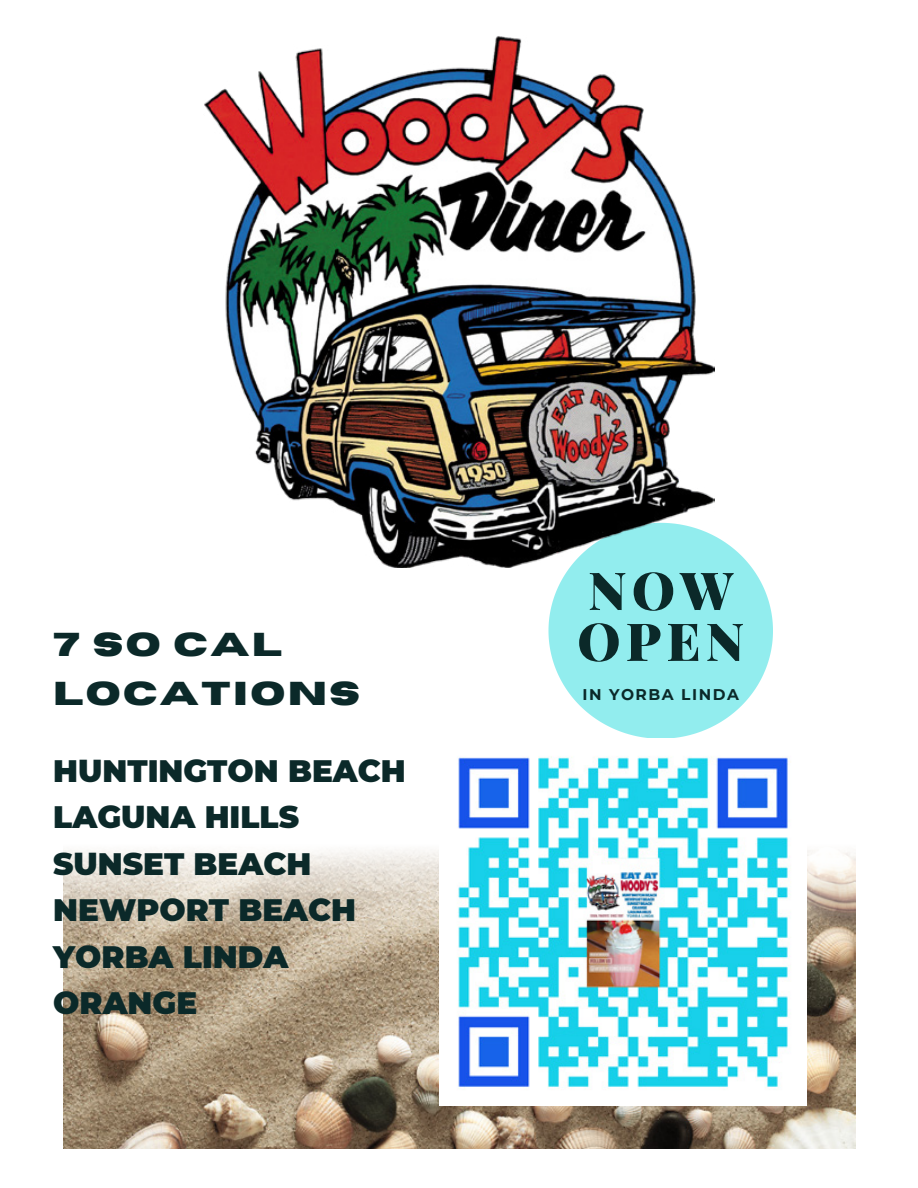
<style>
.page{position:relative;width:918px;height:1188px;background:#fff}
.page>*{position:absolute;margin:0;border:0;box-sizing:border-box;transform-origin:0 0}
.t1{font:900 52.35px/51px "Playfair Display";letter-spacing:.1em;color:#0b2929}
.t2{font:700 33px/48.3px "Horizon";letter-spacing:.07em;color:#0b2929}
.t3{font:900 31.05px/46.5px "Montserrat";color:#0b2929}
.t4{font:700 15.45px "Montserrat";letter-spacing:.1em;color:#0b2929}
</style>
<div class="page">
<svg style="left:548px;top:536px;width:225px;height:202px;fill:#92edee"></svg>
<img style="left:63px;top:988px;width:792px;height:161px">
<svg style="left:63px;top:850px;width:792px;height:138px;background:#cbbdaa"></svg>
<img style="left:440px;top:756px;width:367px;height:349px">
<img style="left:204px;top:36px;width:510px;height:531px">
<p class="t2" style="left:53px;top:621px;width:308px">7 SO CAL<br>LOCATIONS</p>
<p class="t3" style="left:53px;top:745px;width:354px">HUNTINGTON BEACH<br>LAGUNA HILLS<br>SUNSET BEACH<br>NEWPORT BEACH<br>YORBA LINDA<br>ORANGE</p>
<h1 class="t1" style="left:577px;top:560px;width:168px">NOW<br>OPEN</h1>
<p class="t4" style="left:582px;top:683px;width:158px">IN YORBA LINDA</p>
</div>
